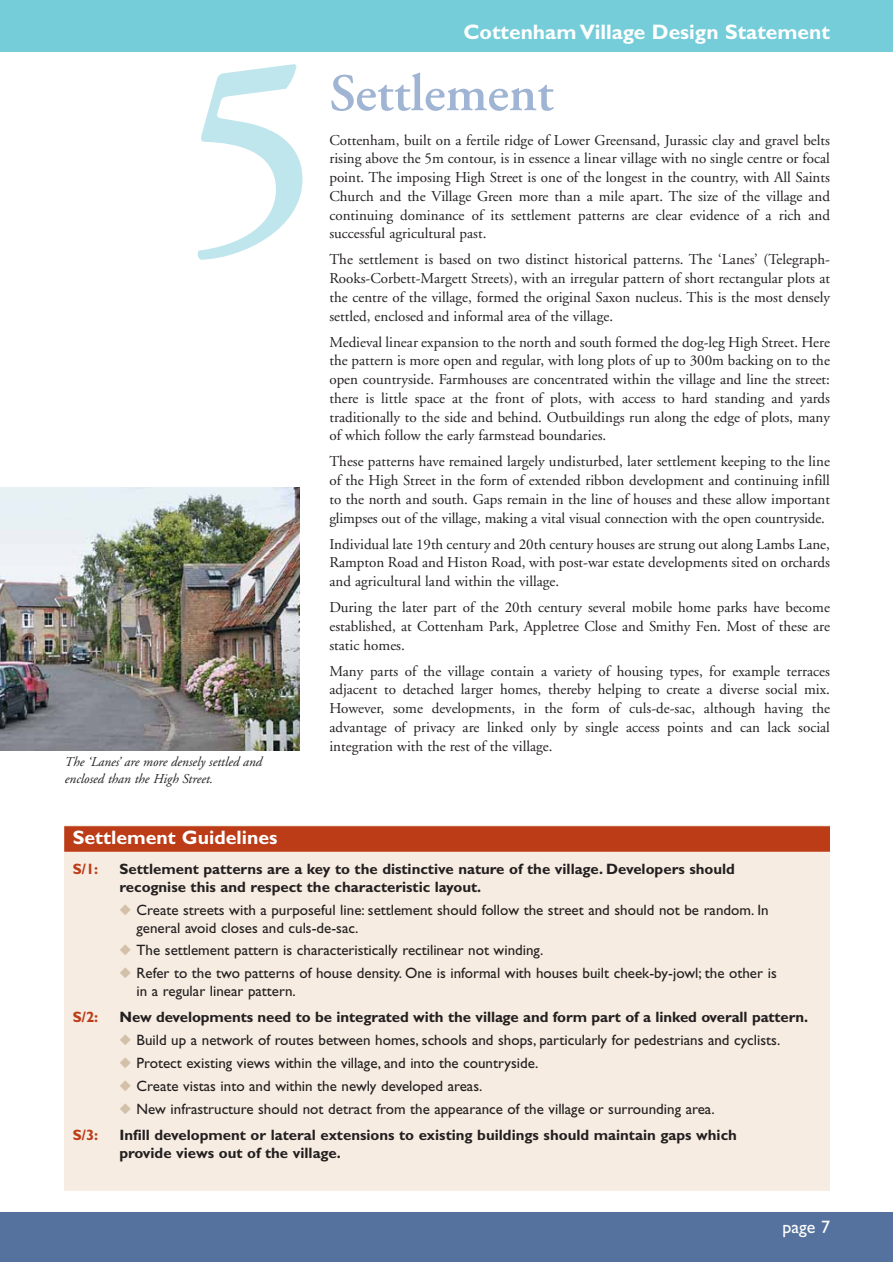
<style>
.page{position:relative;width:893px;height:1262px;background:#fff}
.page>*{position:absolute;margin:0;border:0;box-sizing:border-box;transform-origin:0 0}
.t1{font:600 270.9px "Adobe Garamond";color:#c0e6ed}
.t2{font:600 52.5px "Adobe Garamond";color:#a0b4d3}
.t3{font:700 21px "Gill Sans";color:#fff}
.t4{font:700 19.5px "Gill Sans";color:#fff}
.t5{font:18px "Gill Sans";color:#fff}
.t6{font:15px/18.8px "Adobe Garamond";color:#231f20;text-align:justify}
.t7{font:15px/17.7px "Gill Sans";color:#231f20}
.t8{font:700 15px/18px "Gill Sans";color:#231f20}
.t9{font:700 15px "Gill Sans";color:#bc3c18}
.t10{font:italic 13.5px/17.2px "Adobe Garamond";color:#231f20}
.s1{color:#d2c0a9}
</style>
<div class="page">
<div style="left:0;top:0;width:892px;height:51px;background:#75cdd9"></div>
<div style="left:0;top:1212px;width:892px;height:49px;background:#54729d"></div>
<div style="left:64px;top:825px;width:766px;height:366px;background:#f6ece1"></div>
<div style="left:64px;top:826px;width:766px;height:25px;background:#bc3c18"></div>
<img style="left:0;top:488px;width:299px;height:262px">
<h1 class="t1" style="left:182px;top:46px;width:140px">5</h1>
<p class="t10" style="left:64px;top:754px;width:199px">The ‘Lanes’ are more densely settled and enclosed than the High Street.</p>
<h3 class="t3" style="left:463px;top:24px;width:368px">Cottenham Village Design Statement</h3>
<h2 class="t2" style="left:329px;top:72px;width:226px">Settlement</h2>
<p class="t6" style="left:329px;top:132px;width:502px">Cottenham, built on a fertile ridge of Lower Greensand, Jurassic clay and gravel belts rising above the 5m contour, is in essence a linear village with no single centre or focal point. The imposing High Street is one of the longest in the country, with All Saints Church and the Village Green more than a mile apart. The size of the village and continuing dominance of its settlement patterns are clear evidence of a rich and successful agricultural past.</p>
<p class="t6" style="left:329px;top:252px;width:502px">The settlement is based on two distinct historical patterns. The ‘Lanes’ (Telegraph-Rooks-Corbett-Margett Streets), with an irregular pattern of short rectangular plots at the centre of the village, formed the original Saxon nucleus. This is the most densely settled, enclosed and informal area of the village.</p>
<p class="t6" style="left:329px;top:334px;width:502px">Medieval linear expansion to the north and south formed the dog-leg High Street. Here the pattern is more open and regular, with long plots of up to 300m backing on to the open countryside. Farmhouses are concentrated within the village and line the street: there is little space at the front of plots, with access to hard standing and yards traditionally to the side and behind. Outbuildings run along the edge of plots, many of which follow the early farmstead boundaries.</p>
<p class="t6" style="left:329px;top:454px;width:502px">These patterns have remained largely undisturbed, later settlement keeping to the line of the High Street in the form of extended ribbon development and continuing infill to the north and south. Gaps remain in the line of houses and these allow important glimpses out of the village, making a vital visual connection with the open countryside.</p>
<p class="t6" style="left:329px;top:536px;width:502px">Individual late 19th century and 20th century houses are strung out along Lambs Lane, Rampton Road and Histon Road, with post-war estate developments sited on orchards and agricultural land within the village.</p>
<p class="t6" style="left:329px;top:599px;width:502px">During the later part of the 20th century several mobile home parks have become established, at Cottenham Park, Appletree Close and Smithy Fen. Most of these are static homes.</p>
<p class="t6" style="left:329px;top:663px;width:502px">Many parts of the village contain a variety of housing types, for example terraces adjacent to detached larger homes, thereby helping to create a diverse social mix.<br>However, some developments, in the form of culs-de-sac, although having the advantage of privacy are linked only by single access points and can lack social integration with the rest of the village.</p>
<h3 class="t4" style="left:73px;top:830px;width:206px">Settlement Guidelines</h3>
<p class="t9" style="left:73px;top:863px;width:27px">S/1:</p>
<p class="t8" style="left:119px;top:861px;width:617px">Settlement patterns are a key to the distinctive nature of the village. Developers should recognise this and respect the characteristic layout.</p>
<p class="t7" style="left:136px;top:902px;width:633px;text-indent:-17px"><span class="s1">◆</span> Create streets with a purposeful line: settlement should follow the street and should not be random. In general avoid closes and culs-de-sac.</p>
<p class="t7" style="left:119px;top:943px;width:425px"><span class="s1">◆</span> The settlement pattern is characteristically rectilinear not winding.</p>
<p class="t7" style="left:136px;top:966px;width:641px;text-indent:-17px"><span class="s1">◆</span> Refer to the two patterns of house density. One is informal with houses built cheek-by-jowl; the other is in a regular linear pattern.</p>
<p class="t9" style="left:73px;top:1012px;width:27px">S/2:</p>
<p class="t8" style="left:119px;top:1010px;width:690px">New developments need to be integrated with the village and form part of a linked overall pattern.</p>
<p class="t7" style="left:119px;top:1033px;width:662px"><span class="s1">◆</span> Build up a network of routes between homes, schools and shops, particularly for pedestrians and cyclists.</p>
<p class="t7" style="left:119px;top:1055px;width:420px"><span class="s1">◆</span> Protect existing views within the village, and into the countryside.</p>
<p class="t7" style="left:119px;top:1078px;width:364px"><span class="s1">◆</span> Create vistas into and within the newly developed areas.</p>
<p class="t7" style="left:119px;top:1101px;width:596px"><span class="s1">◆</span> New infrastructure should not detract from the appearance of the village or surrounding area.</p>
<p class="t9" style="left:73px;top:1129px;width:27px">S/3:</p>
<p class="t8" style="left:119px;top:1127px;width:619px">Infill development or lateral extensions to existing buildings should maintain gaps which provide views out of the village.</p>
<p class="t5" style="left:782px;top:1220px;width:49px">page 7</p>
</div>
